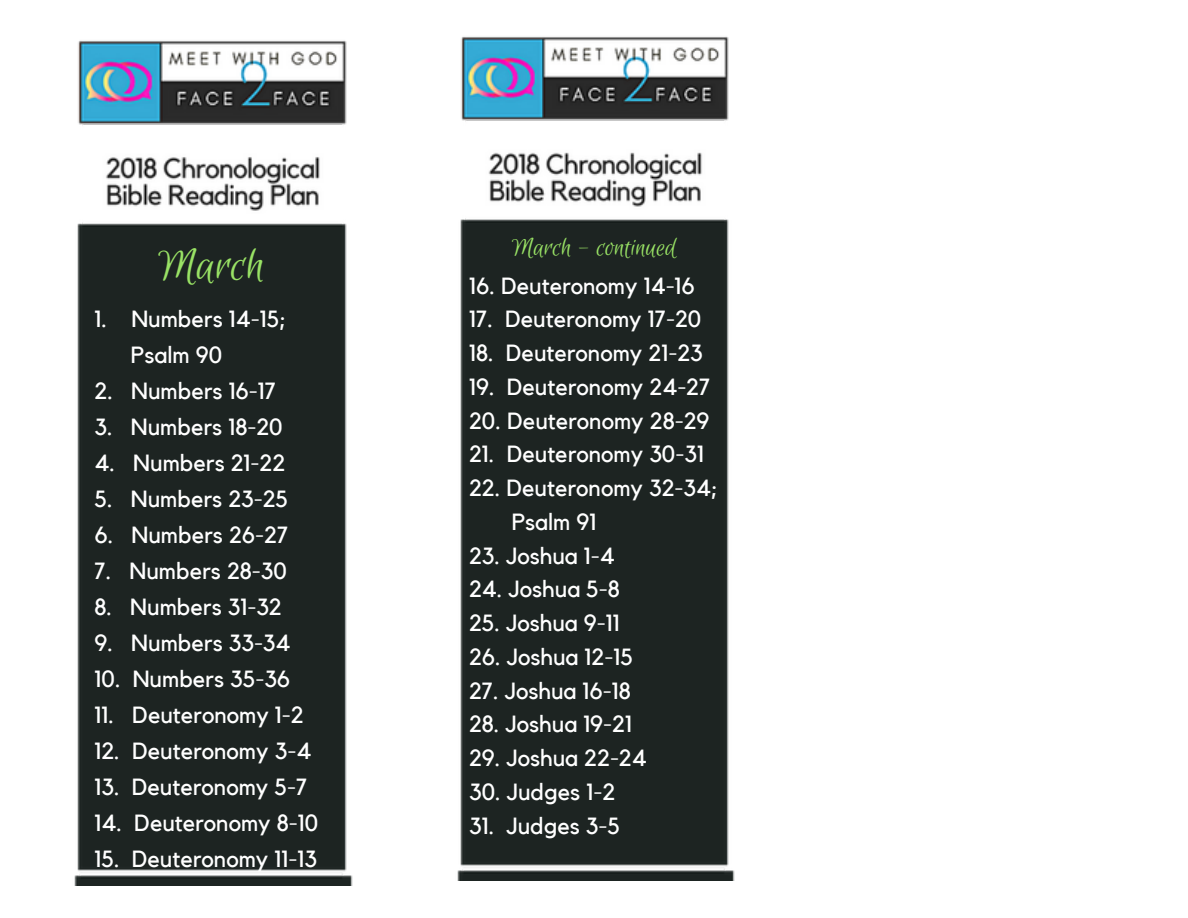
<style>
.page{position:relative;width:1188px;height:918px;background:#fff}
.page>*{position:absolute;margin:0;border:0;box-sizing:border-box;transform-origin:0 0}
.t1{font:49.8px "Euphoria Script";color:#99e265}
.t2{font:28.05px "Euphoria Script";color:#99e265}
.t3{font:23.4px/36px "Kollektif";color:#fff}
</style>
<div class="page">
<img style="left:457px;top:36px;width:278px;height:845px">
<img style="left:74px;top:40px;width:279px;height:845px">
<h1 class="t1" style="left:158px;top:239px;width:108px">March</h1>
<p class="t2" style="left:512px;top:233px;width:166px">March - continued</p>
<p class="t3" style="left:469px;top:268px;width:227px">16. Deuteronomy 14-16</p>
<p class="t3" style="left:469px;top:302px;width:234px">17. Deuteronomy 17-20</p>
<p class="t3" style="left:469px;top:336px;width:235px">18. Deuteronomy 21-23</p>
<p class="t3" style="left:469px;top:370px;width:243px">19. Deuteronomy 24-27</p>
<p class="t3" style="left:469px;top:403px;width:242px">20. Deuteronomy 28-29</p>
<p class="t3" style="left:469px;top:437px;width:236px">21. Deuteronomy 30-31</p>
<p class="t3" style="left:512px;top:472px;width:207px;line-height:33.8px;text-indent:-43px">22. Deuteronomy 32-34;<br>Psalm 91</p>
<p class="t3" style="left:469px;top:538px;width:147px">23. Joshua 1-4</p>
<p class="t3" style="left:469px;top:572px;width:152px">24. Joshua 5-8</p>
<p class="t3" style="left:469px;top:606px;width:152px">25. Joshua 9-11</p>
<p class="t3" style="left:469px;top:640px;width:165px">26. Joshua 12-15</p>
<p class="t3" style="left:469px;top:673px;width:163px">27. Joshua 16-18</p>
<p class="t3" style="left:469px;top:707px;width:164px">28. Joshua 19-21</p>
<p class="t3" style="left:469px;top:741px;width:179px">29. Joshua 22-24</p>
<p class="t3" style="left:469px;top:775px;width:148px">30. Judges 1-2</p>
<p class="t3" style="left:469px;top:808px;width:152px">31. Judges 3-5</p>
<p class="t3" style="left:131px;top:302px;width:156px;text-indent:-36px">1. Numbers 14-15;<br>Psalm 90</p>
<p class="t3" style="left:94px;top:374px;width:183px">2. Numbers 16-17</p>
<p class="t3" style="left:94px;top:410px;width:190px">3. Numbers 18-20</p>
<p class="t3" style="left:94px;top:446px;width:192px">4. Numbers 21-22</p>
<p class="t3" style="left:94px;top:482px;width:195px">5. Numbers 23-25</p>
<p class="t3" style="left:94px;top:518px;width:195px">6. Numbers 26-27</p>
<p class="t3" style="left:94px;top:554px;width:194px">7. Numbers 28-30</p>
<p class="t3" style="left:94px;top:590px;width:189px">8. Numbers 31-32</p>
<p class="t3" style="left:94px;top:626px;width:198px">9. Numbers 33-34</p>
<p class="t3" style="left:94px;top:662px;width:197px">10. Numbers 35-36</p>
<p class="t3" style="left:94px;top:698px;width:211px">11. Deuteronomy 1-2</p>
<p class="t3" style="left:94px;top:734px;width:218px">12. Deuteronomy 3-4</p>
<p class="t3" style="left:94px;top:770px;width:214px">13. Deuteronomy 5-7</p>
<p class="t3" style="left:94px;top:806px;width:225px">14. Deuteronomy 8-10</p>
<p class="t3" style="left:94px;top:842px;width:224px">15. Deuteronomy 11-13</p>
</div>
